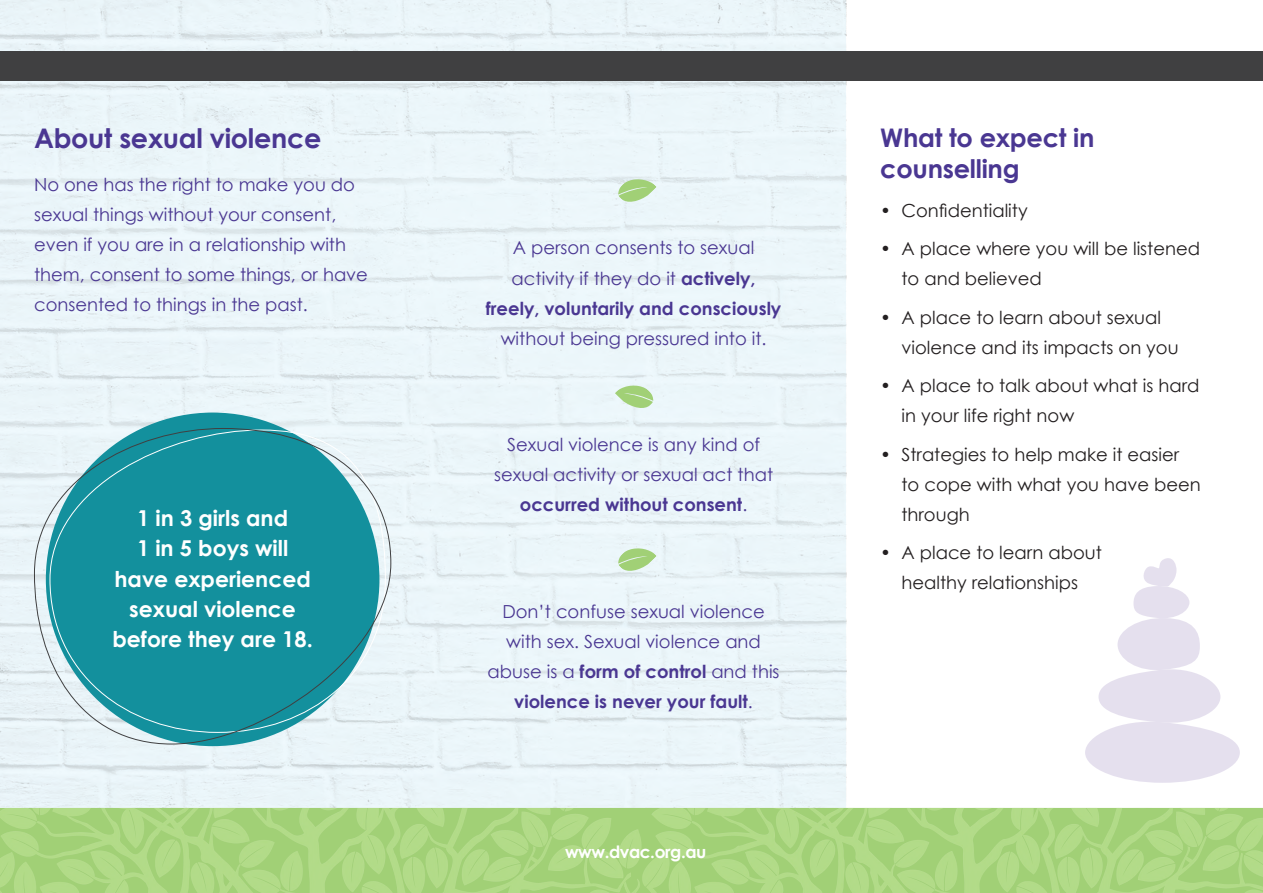
<style>
.page{position:relative;width:1263px;height:893px;background:#fff}
.page>*{position:absolute;margin:0;border:0;box-sizing:border-box;transform-origin:0 0}
.Sub_heading{font:700 27px "Century Gothic";letter-spacing:-.01em;color:#4a3792}
.Sub_heading-2{font:700 25.65px/30.8px "Century Gothic";letter-spacing:-.01em;color:#4a3792}
.t1{font:700 21.9px/30.3px "Century Gothic";color:#fff;text-align:center}
.t2{font:18px/30px "Century Gothic";color:#4a3792;text-align:center}
.t3{font:18px/30px "Century Gothic";color:#231f20}
.t4{font:700 17.1px "Century Gothic";letter-spacing:-.025em;color:#fff}
.s1{font-weight:700}
</style>
<div class="page">
<img style="left:0;top:0;width:846px;height:808px">
<svg style="left:1085px;top:558px;width:155px;height:225px"></svg>
<div style="left:0;top:51px;width:1263px;height:30px;background:#404041"></div>
<svg style="left:34px;top:428px;width:358px;height:317px;background:#47a7b2"></svg>
<img style="left:0;top:808px;width:614px;height:85px">
<img style="left:614px;top:808px;width:649px;height:85px">
<svg style="left:618px;top:178px;width:39px;height:26px"></svg>
<svg style="left:615px;top:384px;width:38px;height:27px"></svg>
<svg style="left:618px;top:547px;width:39px;height:26px"></svg>
<p class="Sub_heading" style="left:34px;top:121px;width:289px">About sexual violence</p>
<p class="t2" style="left:34px;top:169px;width:335px;text-align:left">No one has the right to make you do sexual things without your consent, even if you are in a relationship with them, consent to some things, or have consented to things in the past.</p>
<p class="t1" style="left:112px;top:503px;width:202px">1 in 3 girls and<br>1 in 5 boys will have experienced sexual violence before they are 18.</p>
<p class="t2" style="left:486px;top:233px;width:297px">A person consents to sexual activity if they do it <span class="s1">actively, freely, voluntarily and consciously </span>without being pressured into it.</p>
<p class="t2" style="left:494px;top:429px;width:280px">Sexual violence is any kind of sexual activity or sexual act that <span class="s1">occurred without consent</span>.</p>
<p class="t2" style="left:488px;top:596px;width:293px">Don’t confuse sexual violence with sex. Sexual violence and abuse is a <span class="s1">form of control</span> and this <span class="s1">violence is never your fault</span>.</p>
<p class="t4" style="left:565px;top:841px;width:143px">www.dvac.org.au</p>
<p class="Sub_heading-2" style="left:880px;top:122px;width:216px">What to expect in counselling</p>
<p class="t3" style="left:880px;top:195px;width:149px">• Confidentiality</p>
<p class="t3" style="left:901px;top:233px;width:300px;text-indent:-21px">• A place where you will be listened to and believed</p>
<p class="t3" style="left:901px;top:302px;width:279px;text-indent:-21px">• A place to learn about sexual violence and its impacts on you</p>
<p class="t3" style="left:901px;top:370px;width:299px;text-indent:-21px">• A place to talk about what is hard in your life right now</p>
<p class="t3" style="left:901px;top:439px;width:301px;text-indent:-21px">• Strategies to help make it easier to cope with what you have been through</p>
<p class="t3" style="left:880px;top:537px;width:223px;text-align:center">• A place to learn about healthy relationships</p>
</div>
